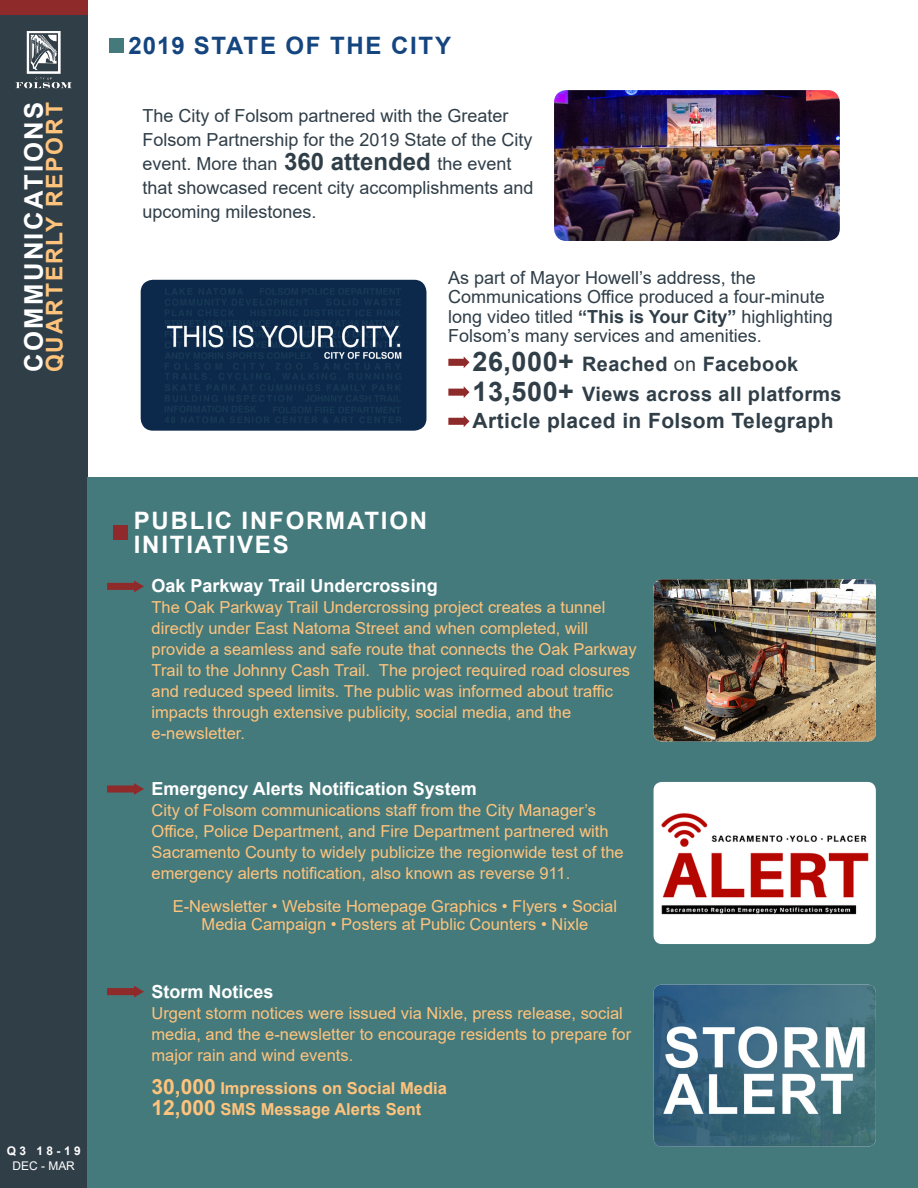
<style>
.page{position:relative;width:918px;height:1188px;background:#fff}
.page>*{position:absolute;margin:0;border:0;box-sizing:border-box;transform-origin:0 0}
.t1{font:700 25.65px "Arial";letter-spacing:.095em;color:#fff}
.t2{font:700 24px/24px "Arial";letter-spacing:.075em;color:#fff}
.t3{font:700 24px "Arial";letter-spacing:.075em;color:#14457f}
.t4{font:700 22.95px "Arial";letter-spacing:.085em;color:#ffc37b}
.t5{font:700 21px "Arial";letter-spacing:.02em;color:#303e48}
.t6{font:700 19.95px "Arial";letter-spacing:.02em;color:#303e48}
.t7{font:18px/24px "Arial";color:#303e48}
.t8{font:700 18px "Arial";color:#fff}
.t9{font:16.5px/21px "Arial";color:#ffc37b}
.t10{font:700 16.5px "Arial";color:#ffc37b}
.t11{font:700 12px "Arial";letter-spacing:.29em;color:#fff}
.t12{font:12px "Arial";color:#fff}
.s1{font-weight:700;font-size:24px}
.s2{font-weight:700}
.s3{font-size:27px}
.s4{font-weight:400}
.s5{font-size:21px}
</style>
<div class="page">
<div style="left:0;top:0;width:87px;height:1188px;background:#303e48"></div>
<img style="left:16px;top:31px;width:55px;height:57px">
<div style="left:0;top:0;width:87px;height:15px;background:#8f2a2b"></div>
<div style="left:87px;top:477px;width:831px;height:711px;background:#457a7d"></div>
<div style="left:109px;top:38px;width:14px;height:14px;background:#457a7c"></div>
<div style="left:113px;top:525px;width:14px;height:14px;background:#8f292b"></div>
<svg style="left:107px;top:580px;width:37px;height:12px"></svg>
<img style="left:654px;top:579px;width:222px;height:162px">
<svg style="left:107px;top:783px;width:37px;height:12px"></svg>
<div style="left:654px;top:782px;width:222px;height:162px;background:#fff;border-radius:8px"></div>
<img style="left:661px;top:813px;width:208px;height:102px">
<svg style="left:107px;top:986px;width:37px;height:12px"></svg>
<img style="left:654px;top:985px;width:222px;height:162px">
<img style="left:554px;top:90px;width:286px;height:151px">
<img style="left:141px;top:280px;width:285px;height:151px">
<svg style="left:448px;top:356px;width:21px;height:12px"></svg>
<svg style="left:448px;top:386px;width:21px;height:12px"></svg>
<svg style="left:448px;top:415px;width:21px;height:12px"></svg>
<h1 class="t1" style="left:16px;top:372px;width:272px;rotate:-90deg">COMMUNICATIONS</h1>
<h3 class="t4" style="left:38px;top:372px;width:271px;rotate:-90deg">QUARTERLY REPORT</h3>
<p class="t11" style="left:7px;top:1143px;width:76px">Q3 18-19</p>
<p class="t12" style="left:13px;top:1157px;width:64px">DEC - MAR</p>
<p class="t11" style="left:24px;top:1156px;width:68px">Q4 2018</p>
<p class="t3" style="left:128px;top:28px;width:324px">2019 STATE OF THE CITY</p>
<p class="t7" style="left:142px;top:104px;width:393px">The City of Folsom partnered with the Greater Folsom Partnership for the 2019 State of the City event. More than <span class="s1">360 attended</span> the event that showcased recent city accomplishments and upcoming milestones.</p>
<p class="t7" style="left:448px;top:268px;width:386px;line-height:19.5px">As part of Mayor Howell’s address, the Communications Office produced a four-minute long video titled <span class="s2">“This is Your City”</span> highlighting Folsom’s many services and amenities.</p>
<p class="t6" style="left:472px;top:350px;width:327px"><span class="s3">26,000+</span> Reached <span class="s4">on</span> Facebook</p>
<p class="t6" style="left:472px;top:380px;width:371px"><span class="s3">13,500+</span> Views across all platforms</p>
<p class="t5" style="left:472px;top:406px;width:363px">Article placed in Folsom Telegraph</p>
<p class="t2" style="left:134px;top:509px;width:295px">PUBLIC INFORMATION<br>INITIATIVES</p>
<p class="t8" style="left:152px;top:573px;width:288px">Oak Parkway Trail Undercrossing</p>
<p class="t9" style="left:152px;top:597px;width:487px">The Oak Parkway Trail Undercrossing project creates a tunnel directly under East Natoma Street and when completed, will provide a seamless and safe route that connects the Oak Parkway Trail to the Johnny Cash Trail. The project required road closures and reduced speed limits. The public was informed about traffic impacts through extensive publicity, social media, and the e-newsletter.</p>
<p class="t8" style="left:152px;top:776px;width:327px">Emergency Alerts Notification System</p>
<p class="t9" style="left:152px;top:800px;width:474px">City of Folsom communications staff from the City Manager’s Office, Police Department, and Fire Department partnered with Sacramento County to widely publicize the regionwide test of the emergency alerts notification, also known as reverse 911.</p>
<p class="t9" style="left:173px;top:897px;width:446px;line-height:18px;text-align:center">E-Newsletter • Website Homepage Graphics • Flyers • Social<br>Media Campaign • Posters at Public Counters • Nixle</p>
<p class="t8" style="left:152px;top:979px;width:124px">Storm Notices</p>
<p class="t9" style="left:152px;top:1002px;width:481px">Urgent storm notices were issued via Nixle, press release, social media, and the e-newsletter to encourage residents to prepare for major rain and wind events.</p>
<p class="t10" style="left:152px;top:1076px;width:297px"><span class="s5">30,000</span> Impressions on Social Media</p>
<p class="t10" style="left:152px;top:1097px;width:271px"><span class="s5">12,000</span> SMS Message Alerts Sent</p>
</div>
